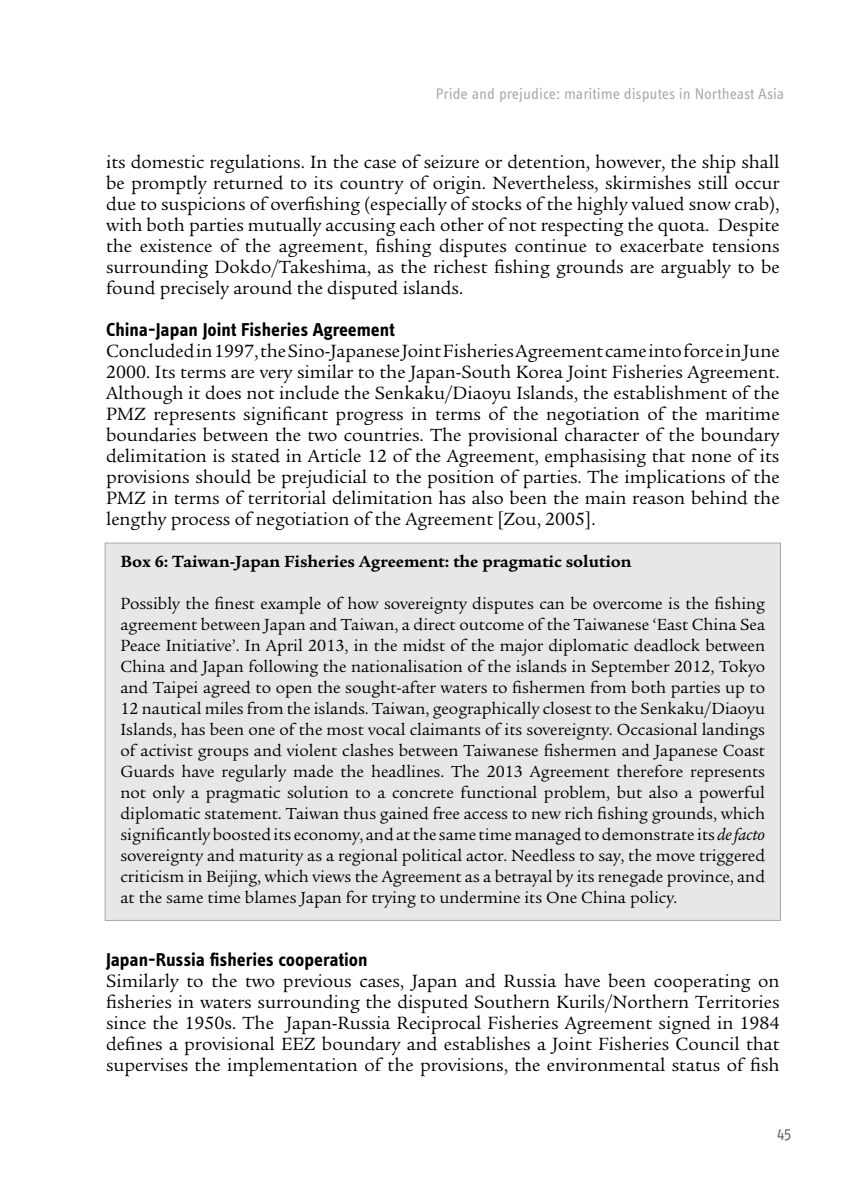
<style>
.page{position:relative;width:844px;height:1191px;background:#fff}
.page>*{position:absolute;margin:0;border:0;box-sizing:border-box;transform-origin:0 0}
.t1{font:19.25px/21px "Legacy Serif";color:#000;text-align:justify}
.t2{font:700 19.25px "Info OT Text";color:#000}
.t3{font:17.5px/21px "Legacy Serif";color:#000;text-align:justify}
.t4{font:700 17.5px "Legacy Serif";color:#000}
.t5{font:15.75px "Info OT Text";color:#a7a9ac}
.t6{font:15.75px "Info OT Text";color:#636467}
.s1{font-style:italic}
</style>
<div class="page">
<div style="left:105px;top:543px;width:675px;height:377px;background:#e6e7e8"></div>
<p class="t5" style="left:436px;top:84px;width:350px">Pride and prejudice: maritime disputes in Northeast Asia</p>
<p class="t1" style="left:106px;top:152px;width:675px">its domestic regulations. In the case of seizure or detention, however, the ship shall be promptly returned to its country of origin. Nevertheless, skirmishes still occur due to suspicions of overfishing (especially of stocks of the highly valued snow crab), with both parties mutually accusing each other of not respecting the quota. Despite the existence of the agreement, fishing disputes continue to exacerbate tensions surrounding Dokdo/Takeshima, as the richest fishing grounds are arguably to be found precisely around the disputed islands.</p>
<p class="t2" style="left:106px;top:318px;width:290px">China-Japan Joint Fisheries Agreement</p>
<p class="t1" style="left:106px;top:341px;width:675px">Concluded in 1997, the Sino-Japanese Joint Fisheries Agreement came into force in June 2000. Its terms are very similar to the Japan-South Korea Joint Fisheries Agreement.<br>Although it does not include the Senkaku/Diaoyu Islands, the establishment of the PMZ represents significant progress in terms of the negotiation of the maritime boundaries between the two countries. The provisional character of the boundary delimitation is stated in Article 12 of the Agreement, emphasising that none of its provisions should be prejudicial to the position of parties. The implications of the PMZ in terms of territorial delimitation has also been the main reason behind the lengthy process of negotiation of the Agreement [Zou, 2005].</p>
<p class="t4" style="left:120px;top:551px;width:512px">Box 6: Taiwan-Japan Fisheries Agreement: the pragmatic solution</p>
<p class="t3" style="left:120px;top:593px;width:646px">Possibly the finest example of how sovereignty disputes can be overcome is the fishing agreement between Japan and Taiwan, a direct outcome of the Taiwanese ‘East China Sea Peace Initiative’. In April 2013, in the midst of the major diplomatic deadlock between China and Japan following the nationalisation of the islands in September 2012, Tokyo and Taipei agreed to open the sought-after waters to fishermen from both parties up to 12 nautical miles from the islands. Taiwan, geographically closest to the Senkaku/Diaoyu Islands, has been one of the most vocal claimants of its sovereignty. Occasional landings of activist groups and violent clashes between Taiwanese fishermen and Japanese Coast Guards have regularly made the headlines. The 2013 Agreement therefore represents not only a pragmatic solution to a concrete functional problem, but also a powerful diplomatic statement. Taiwan thus gained free access to new rich fishing grounds, which significantly boosted its economy, and at the same time managed to demonstrate its <span class="s1">de facto </span>sovereignty and maturity as a regional political actor. Needless to say, the move triggered criticism in Beijing, which views the Agreement as a betrayal by its renegade province, and at the same time blames Japan for trying to undermine its One China policy.</p>
<p class="t2" style="left:106px;top:948px;width:263px">Japan-Russia fisheries cooperation</p>
<p class="t1" style="left:106px;top:971px;width:675px">Similarly to the two previous cases, Japan and Russia have been cooperating on fisheries in waters surrounding the disputed Southern Kurils/Northern Territories since the 1950s. The Japan-Russia Reciprocal Fisheries Agreement signed in 1984 defines a provisional EEZ boundary and establishes a Joint Fisheries Council that supervises the implementation of the provisions, the environmental status of fish</p>
<p class="t6" style="left:776px;top:1123px;width:16px">45</p>
</div>
